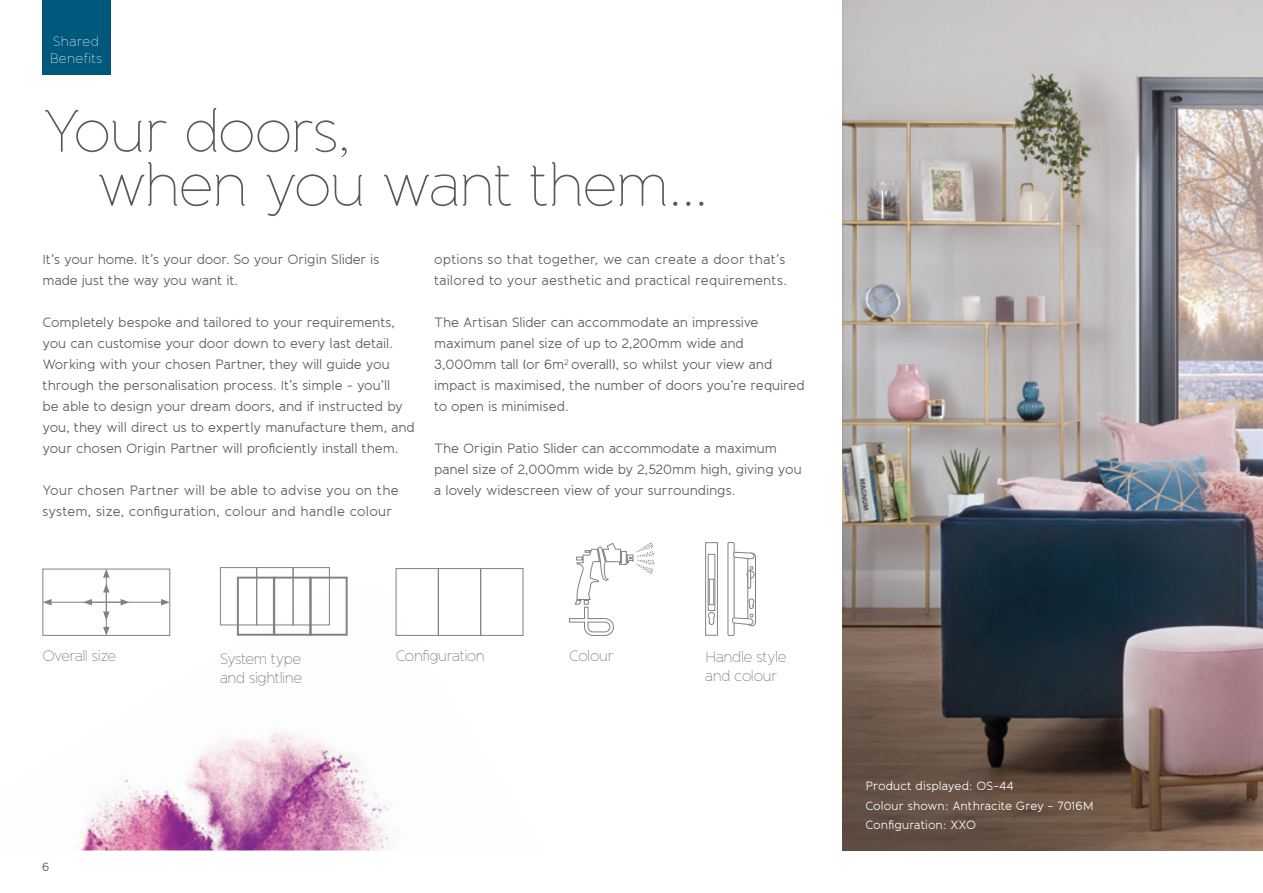
<style>
.page{position:relative;width:1263px;height:893px;background:#fff}
.page>*{position:absolute;margin:0;border:0;box-sizing:border-box;transform-origin:0 0}
.t1{font:100 60px/54px "Banda";letter-spacing:-.04em;color:#57585a}
.t2{font:100 15px/18.9px "Banda";letter-spacing:-.03em;color:#57585a}
.t3{font:13.5px/21px "Banda";letter-spacing:-.01em;color:#57585a}
.t4{font:13.5px/21px "Banda";letter-spacing:.01em;color:#57585a}
.t5{font:100 13.5px/16.5px "Banda";letter-spacing:.02em;color:#fff}
.t6{font:12px/19.5px "Banda";color:#fff}
.t7{font:12px "Banda";color:#57585a}
</style>
<div class="page">
<img style="left:240px;top:625px;width:90px;height:116px">
<img style="left:312px;top:741px;width:85px;height:109px">
<img style="left:240px;top:646px;width:72px;height:122px">
<img style="left:268px;top:768px;width:94px;height:82px">
<img style="left:224px;top:673px;width:44px;height:122px">
<img style="left:224px;top:795px;width:78px;height:55px">
<img style="left:180px;top:737px;width:44px;height:85px">
<img style="left:180px;top:822px;width:61px;height:28px">
<img style="left:121px;top:779px;width:59px;height:71px">
<img style="left:79px;top:791px;width:42px;height:59px">
<img style="left:842px;top:0;width:421px;height:850px">
<div style="left:43px;top:0;width:68px;height:74px;background:#00597c"></div>
<div style="left:396px;top:568px;width:43px;height:68px;border:1px solid #808285"></div>
<div style="left:438px;top:568px;width:43px;height:68px;border:1px solid #808285"></div>
<div style="left:480px;top:568px;width:43px;height:68px;border:1px solid #808285"></div>
<div style="left:43px;top:569px;width:127px;height:67px;border:1px solid #808285"></div>
<hr style="left:49px;top:602px;width:114px;height:1px;background:#808285">
<svg style="left:43px;top:599px;width:9px;height:6px"></svg>
<svg style="left:161px;top:599px;width:9px;height:6px"></svg>
<hr style="left:106px;top:575px;width:1px;height:54px;background:#808285">
<svg style="left:103px;top:627px;width:7px;height:9px"></svg>
<svg style="left:103px;top:569px;width:7px;height:9px"></svg>
<svg style="left:83px;top:599px;width:9px;height:6px"></svg>
<svg style="left:121px;top:599px;width:8px;height:6px"></svg>
<svg style="left:103px;top:584px;width:7px;height:36px"></svg>
<svg style="left:569px;top:542px;width:85px;height:94px"></svg>
<div style="left:220px;top:567px;width:37px;height:58px;border:1px solid #808285"></div>
<div style="left:256px;top:567px;width:37px;height:58px;border:1px solid #808285"></div>
<div style="left:293px;top:567px;width:37px;height:58px;border:1px solid #808285"></div>
<div style="left:237px;top:577px;width:38px;height:59px;border:2px solid #808285"></div>
<div style="left:273px;top:577px;width:38px;height:59px;border:2px solid #808285"></div>
<div style="left:310px;top:577px;width:38px;height:59px;border:2px solid #808285"></div>
<div style="left:705px;top:542px;width:13px;height:93px;border:1px solid #808285"></div>
<div style="left:708px;top:554px;width:7px;height:57px;border:1px solid #808285"></div>
<div style="left:709px;top:579px;width:5px;height:26px;border:1px solid #808285"></div>
<svg style="left:708px;top:612px;width:7px;height:13px"></svg>
<div style="left:747px;top:553px;width:9px;height:73px;border:1px solid #808285;border-radius:4px"></div>
<div style="left:747px;top:571px;width:7px;height:7px;background:#e9e9ea;border-radius:50%"></div>
<div style="left:747px;top:571px;width:7px;height:7px;border:1px solid #808285;border-radius:50%"></div>
<div style="left:748px;top:570px;width:3px;height:18px;border:1px solid #808285"></div>
<div style="left:728px;top:542px;width:6px;height:94px;border:1px solid #808285"></div>
<svg style="left:733px;top:551px;width:22px;height:9px"></svg>
<svg style="left:732px;top:598px;width:22px;height:27px"></svg>
<p class="t5" style="left:50px;top:33px;width:54px">Shared<br>Benefits</p>
<h1 class="t1" style="left:97px;top:105px;width:613px;text-indent:-54px">Your doors,<br>when you want them...</h1>
<p class="t3" style="left:43px;top:249px;width:338px">It’s your home. It’s your door. So your Origin Slider is made just the way you want it.</p>
<p class="t3" style="left:43px;top:312px;width:374px">Completely bespoke and tailored to your requirements, you can customise your door down to every last detail.<br>Working with your chosen Partner, they will guide you through the personalisation process. It’s simple - you’ll<br>be able to design your dream doors, and if instructed by you, they will direct us to expertly manufacture them, and your chosen Origin Partner will proficiently install them.</p>
<p class="t4" style="left:43px;top:480px;width:358px">Your chosen Partner will be able to advise you on the system, size, configuration, colour and handle colour</p>
<p class="t4" style="left:434px;top:249px;width:354px">options so that together, we can create a door that’s tailored to your aesthetic and practical requirements.</p>
<p class="t3" style="left:434px;top:312px;width:372px">The Artisan Slider can accommodate an impressive maximum panel size of up to 2,200mm wide and 3,000mm tall (or 6m<sup>2</sup> overall), so whilst your view and impact is maximised, the number of doors you’re required to open is minimised.</p>
<p class="t3" style="left:434px;top:438px;width:369px">The Origin Patio Slider can accommodate a maximum panel size of 2,000mm wide by 2,520mm high, giving you a lovely widescreen view of your surroundings.</p>
<p class="t2" style="left:43px;top:646px;width:75px">Overall size</p>
<p class="t2" style="left:220px;top:650px;width:83px">System type</p>
<p class="t2" style="left:396px;top:646px;width:91px">Configuration</p>
<p class="t2" style="left:569px;top:646px;width:46px">Colour</p>
<p class="t2" style="left:220px;top:668px;width:84px">and sightline</p>
<p class="t7" style="left:42px;top:859px;width:9px">6</p>
<p class="t2" style="left:705px;top:647px;width:83px">Handle style and colour</p>
<p class="t6" style="left:865px;top:776px;width:230px">Product displayed: OS-44<br>Colour shown: Anthracite Grey - 7016M<br>Configuration: XXO</p>
</div>
